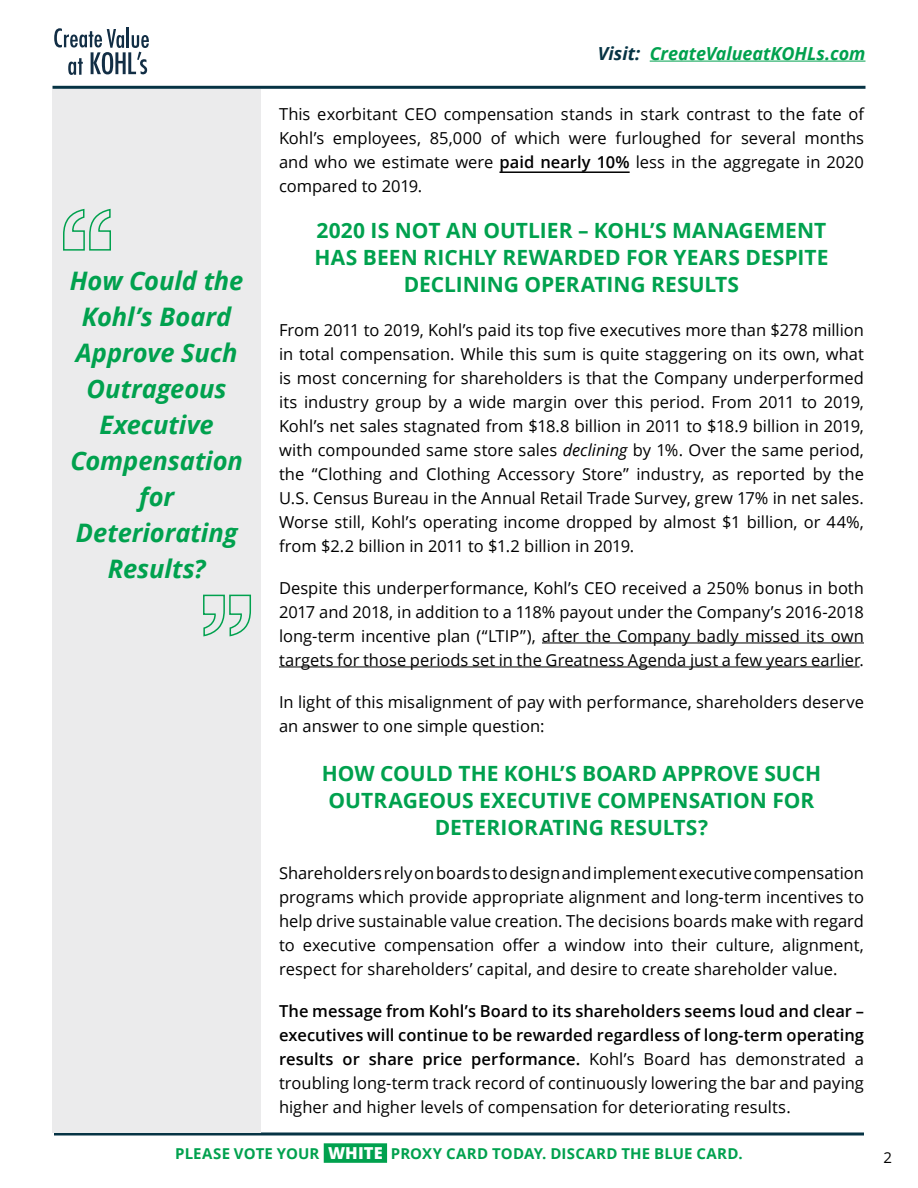
<style>
.page{position:relative;width:918px;height:1188px;background:#fff}
.page>*{position:absolute;margin:0;border:0;box-sizing:border-box;transform-origin:0 0}
.t1{font:italic 700 25.5px/36px "Open Sans";letter-spacing:-.005em;color:#00a14e;text-align:center}
.t2{font:700 21px/27px "Open Sans";color:#00a14e;text-align:center}
.t3{font:italic 700 18px "Open Sans";color:#00a14e}
.t4{font:16.5px/24px "Open Sans";color:#000;text-align:justify}
.t5{font:600 16.5px/24px "Open Sans";color:#000;text-align:justify}
.t6{font:700 15px "Open Sans";letter-spacing:.01em;color:#00a14e}
.t7{font:15px "Open Sans";color:#000}
.s1{color:#063344}
.s2{font-weight:600}
.s3{font-style:italic}
.s4{font-weight:400}
.s5{font-weight:800;font-size:16.5px;color:#fff}
</style>
<div class="page">
<svg style="left:54px;top:1132px;width:810px;height:4px;background:#4a6a77"></svg>
<div style="left:324px;top:1143px;width:63px;height:20px;background:#00a14e"></div>
<hr style="left:54px;top:86px;width:810px;height:3px;background:#063344">
<hr style="left:127px;top:27px;width:2px;height:21px;background:#122e45">
<svg style="left:54px;top:28px;width:95px;height:47px"></svg>
<hr style="left:650px;top:61px;width:215px;height:1px;background:#00a14e">
<div style="left:52px;top:89px;width:209px;height:1043px;background:#ebebec"></div>
<hr style="left:499px;top:171px;width:131px;height:2px;background:#000">
<hr style="left:542px;top:643px;width:322px;height:1px;background:#000">
<hr style="left:279px;top:667px;width:581px;height:1px;background:#000">
<svg style="left:63px;top:208px;width:48px;height:43px"></svg>
<svg style="left:203px;top:594px;width:48px;height:43px"></svg>
<h1 class="t1" style="left:70px;top:262px;width:175px">How Could the<br>Kohl’s Board<br>Approve Such<br>Outrageous<br>Executive<br>Compensation for<br>Deteriorating<br>Results?</h1>
<p class="t3" style="left:598px;top:40px;width:269px"><span class="s1">Visit:</span> CreateValueatKOHLs.com</p>
<p class="t4" style="left:279px;top:101px;width:587px">This exorbitant CEO compensation stands in stark contrast to the fate of Kohl’s employees, 85,000 of which were furloughed for several months and who we estimate were <span class="s2">paid nearly 10%</span> less in the aggregate in 2020 compared to 2019.</p>
<p class="t2" style="left:315px;top:217px;width:515px">2020 IS NOT AN OUTLIER – KOHL’S MANAGEMENT<br>HAS BEEN RICHLY REWARDED FOR YEARS DESPITE<br>DECLINING OPERATING RESULTS</p>
<p class="t4" style="left:279px;top:317px;width:587px">From 2011 to 2019, Kohl’s paid its top five executives more than $278 million in total compensation. While this sum is quite staggering on its own, what is most concerning for shareholders is that the Company underperformed its industry group by a wide margin over this period. From 2011 to 2019, Kohl’s net sales stagnated from $18.8 billion in 2011 to $18.9 billion in 2019, with compounded same store sales <span class="s3">declining</span> by 1%. Over the same period, the “Clothing and Clothing Accessory Store” industry, as reported by the U.S. Census Bureau in the Annual Retail Trade Survey, grew 17% in net sales.<br>Worse still, Kohl’s operating income dropped by almost $1 billion, or 44%, from $2.2 billion in 2011 to $1.2 billion in 2019.</p>
<p class="t4" style="left:279px;top:575px;width:587px">Despite this underperformance, Kohl’s CEO received a 250% bonus in both 2017 and 2018, in addition to a 118% payout under the Company’s 2016-2018 long-term incentive plan (“LTIP”), after the Company badly missed its own targets for those periods set in the Greatness Agenda just a few years earlier.</p>
<p class="t4" style="left:279px;top:689px;width:586px">In light of this misalignment of pay with performance, shareholders deserve an answer to one simple question:</p>
<p class="t2" style="left:322px;top:760px;width:501px">HOW COULD THE KOHL’S BOARD APPROVE SUCH<br>OUTRAGEOUS EXECUTIVE COMPENSATION FOR<br>DETERIORATING RESULTS?</p>
<p class="t4" style="left:279px;top:860px;width:587px">Shareholders rely on boards to design and implement executive compensation programs which provide appropriate alignment and long-term incentives to help drive sustainable value creation. The decisions boards make with regard to executive compensation offer a window into their culture, alignment, respect for shareholders’ capital, and desire to create shareholder value.</p>
<p class="t5" style="left:279px;top:998px;width:587px">The message from Kohl’s Board to its shareholders seems loud and clear – executives will continue to be rewarded regardless of long-term operating results or share price performance. <span class="s4">Kohl’s Board has demonstrated a troubling long-term track record of continuously lowering the bar and paying higher and higher levels of compensation for deteriorating results.</span></p>
<p class="t6" style="left:175px;top:1143px;width:569px">PLEASE VOTE YOUR <span class="s5">WHITE</span> PROXY CARD TODAY. DISCARD THE BLUE CARD.</p>
<p class="t7" style="left:884px;top:1147px;width:10px">2</p>
</div>
